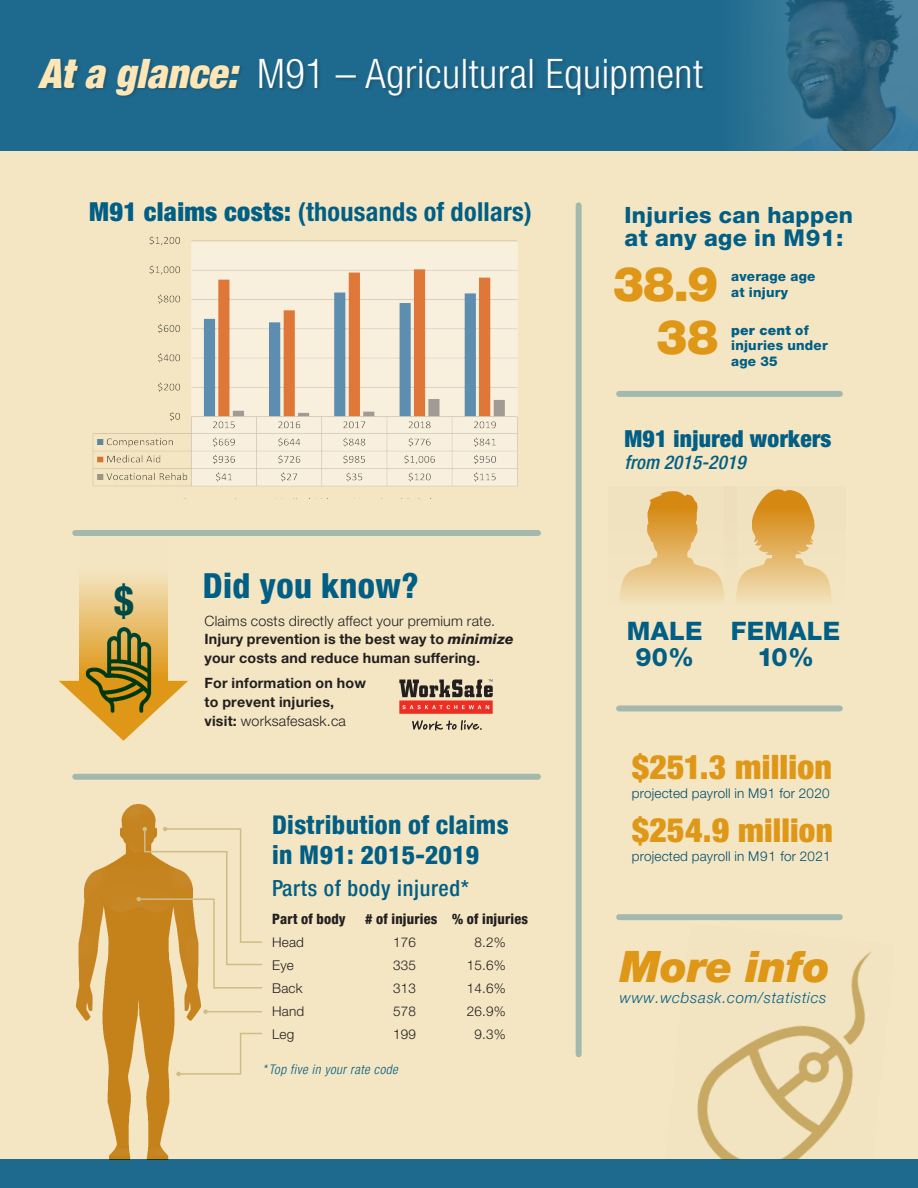
<style>
.page{position:relative;width:918px;height:1188px;background:#f4e6c3}
.page>*{position:absolute;margin:0;border:0;box-sizing:border-box;transform-origin:0 0}
.Paragraph_Style_2{font:900 46.95px "Helvetica Neue LT Pro";color:#df9717}
.Paragraph_Style_2-2{font:italic 900 43.2px "Helvetica Neue LT Pro";letter-spacing:-.01em;color:#df9717}
.t1{font:700 condensed 40.8px "Helvetica Neue LT Std";color:#015e84}
.t2{font:300 condensed 40.5px "Helvetica Neue LT Pro";letter-spacing:.015em;color:#fff}
.t3{font:italic 900 condensed 40.5px "Helvetica Neue LT Pro";color:#fee6b7}
.t4{font:800 condensed 34.5px "Helvetica Neue LT Pro";letter-spacing:.015em;color:#015e84}
.Paragraph_Style_2-3{font:900 condensed 33.75px "Helvetica Neue LT Std";letter-spacing:.005em;color:#df9717}
.Paragraph_Style_2-4{font:900 condensed 33px "Helvetica Neue LT Std";letter-spacing:.005em;color:#df9717}
.t5{font:700 condensed 26.25px "Helvetica Neue LT Std";letter-spacing:.01em;color:#015e84}
.t6{font:800 condensed 25.8px/29.1px "Helvetica Neue LT Pro";letter-spacing:.015em;color:#015e84}
.Paragraph_Style_2-5{font:800 25.5px "Helvetica Neue LT Std";letter-spacing:.015em;color:#015e84}
.Paragraph_Style_2-6{font:900 condensed 23.55px "Helvetica Neue LT Std";letter-spacing:.015em;color:#015e84}
.Paragraph_Style_2-7{font:800 23.25px "Helvetica Neue LT Std";letter-spacing:.015em;color:#015e84}
.Paragraph_Style_2-8{font:800 22.5px "Helvetica Neue LT Std";letter-spacing:.015em;color:#015e84}
.t7{font:500 condensed 22.2px "Helvetica Neue LT Pro";letter-spacing:.03em;color:#015e84}
.Paragraph_Style_2-9{font:italic 500 condensed 19.05px "Helvetica Neue LT Pro";letter-spacing:.01em;color:#015e84}
.Paragraph_Style_2-10{font:italic 300 15.15px "Helvetica Neue LT Pro";letter-spacing:.045em;color:#015e84}
.Paragraph_Style_2-11{font:700 14.25px/18.8px "Helvetica Neue LT Std";letter-spacing:.015em;color:#231f20}
.Paragraph_Style_2-12{font:800 condensed 14.25px "Helvetica Neue LT Pro";letter-spacing:.015em;color:#231f20}
.Paragraph_Style_2-13{font:300 13.5px "Helvetica Neue LT Std";letter-spacing:.015em;color:#014e6d}
.Paragraph_Style_2-14{font:300 13.5px "Helvetica Neue LT Std";letter-spacing:.015em;color:#231f20}
.Paragraph_Style_2-15{font:800 13.5px/15.8px "Helvetica Neue LT Std";letter-spacing:.015em;color:#015e84}
.t8{font:italic 300 condensed 13.2px "Helvetica Neue LT Pro";letter-spacing:.035em;color:#015e84}
.s1{font-weight:900}
.s2{font-weight:300}
.s3{font-family:"Helvetica Neue LT Pro";font-weight:800;font-style:italic}
.s4{font-family:"Helvetica Neue LT Pro";font-weight:900}
.s5{font-size:33.75px}
</style>
<div class="page">
<div style="left:0;top:0;width:918px;height:151px;background:#1d6a8e"></div>
<div style="left:0;top:1159px;width:918px;height:29px;background:#1d6a8e"></div>
<img style="left:745px;top:0;width:173px;height:151px">
<div style="left:576px;top:205px;width:6px;height:849px;background:#a3b9ae"></div>
<div style="left:75px;top:530px;width:463px;height:6px;background:#a3b9ae"></div>
<div style="left:75px;top:774px;width:463px;height:6px;background:#a3b9ae"></div>
<div style="left:619px;top:391px;width:221px;height:6px;background:#a3b9ae"></div>
<svg style="left:79px;top:576px;width:89px;height:105px;background:#edce90"></svg>
<svg style="left:59px;top:681px;width:129px;height:60px"></svg>
<img style="left:78px;top:619px;width:85px;height:107px">
<img style="left:620px;top:491px;width:104px;height:110px">
<img style="left:736px;top:489px;width:96px;height:112px">
<div style="left:619px;top:705px;width:221px;height:6px;background:#a3b9ae"></div>
<div style="left:619px;top:914px;width:221px;height:6px;background:#a3b9ae"></div>
<img style="left:77px;top:805px;width:123px;height:354px">
<svg style="left:137px;top:827px;width:126px;height:162px"></svg>
<hr style="left:206px;top:1011px;width:56px;height:1px;background:#d0bd83">
<svg style="left:203px;top:1009px;width:5px;height:5px"></svg>
<svg style="left:176px;top:1032px;width:87px;height:44px"></svg>
<img style="left:697px;top:951px;width:175px;height:208px">
<svg style="left:399px;top:679px;width:94px;height:35px"></svg>
<svg style="left:412px;top:720px;width:70px;height:11px"></svg>
<div style="left:37px;top:57px;width:208px;height:43px;background:#231f20;opacity:.28"></div>
<div style="left:259px;top:58px;width:449px;height:42px;background:#231f20;opacity:.28"></div>
<img style="left:92px;top:236px;width:426px;height:251px">
<p class="t3" style="left:38px;top:49px;width:200px">At a glance:</p>
<p class="t2" style="left:257px;top:50px;width:447px">M91 – Agricultural Equipment</p>
<p class="t5" style="left:89px;top:196px;width:444px"><span class="s1">M91 claims costs:</span> (thousands of dollars)</p>
<h3 class="t1" style="left:114px;top:575px;width:21px">$</h3>
<p class="t4" style="left:203px;top:565px;width:217px">Did you know?</p>
<p class="Paragraph_Style_2-11" style="left:204px;top:611px;width:311px"><span class="s2">Claims costs directly affect your premium rate.<br></span>Injury prevention is the best way to <span class="s3">minimize </span>your costs and reduce human suffering.</p>
<p class="Paragraph_Style_2-11" style="left:204px;top:674px;width:163px">For information on how to prevent injuries, visit: <span class="s2">worksafesask.ca</span></p>
<p class="t6" style="left:272px;top:810px;width:238px">Distribution of claims in M91: 2015-2019</p>
<p class="t7" style="left:272px;top:875px;width:198px">Parts of body injured*</p>
<p class="Paragraph_Style_2-12" style="left:272px;top:910px;width:75px">Part of body</p>
<p class="Paragraph_Style_2-12" style="left:365px;top:910px;width:164px"># of injuries % of injuries</p>
<p class="Paragraph_Style_2-14" style="left:272px;top:934px;width:33px">Head</p>
<p class="Paragraph_Style_2-14" style="left:393px;top:934px;width:24px">176</p>
<p class="Paragraph_Style_2-14" style="left:474px;top:934px;width:33px">8.2%</p>
<p class="Paragraph_Style_2-14" style="left:272px;top:957px;width:23px">Eye</p>
<p class="Paragraph_Style_2-14" style="left:393px;top:957px;width:24px">335</p>
<p class="Paragraph_Style_2-14" style="left:467px;top:957px;width:41px">15.6%</p>
<p class="Paragraph_Style_2-14" style="left:272px;top:980px;width:32px">Back</p>
<p class="Paragraph_Style_2-14" style="left:393px;top:980px;width:24px">313</p>
<p class="Paragraph_Style_2-14" style="left:467px;top:980px;width:41px">14.6%</p>
<p class="Paragraph_Style_2-14" style="left:272px;top:1003px;width:34px">Hand</p>
<p class="Paragraph_Style_2-14" style="left:393px;top:1003px;width:24px">578</p>
<p class="Paragraph_Style_2-14" style="left:467px;top:1003px;width:41px">26.9%</p>
<p class="Paragraph_Style_2-14" style="left:272px;top:1026px;width:24px">Leg</p>
<p class="Paragraph_Style_2-14" style="left:393px;top:1026px;width:24px">199</p>
<p class="Paragraph_Style_2-14" style="left:474px;top:1026px;width:33px">9.3%</p>
<p class="t8" style="left:262px;top:1062px;width:137px">* Top five in your rate code</p>
<p class="Paragraph_Style_2-8" style="left:625px;top:202px;width:230px">Injuries can happen</p>
<p class="Paragraph_Style_2-7" style="left:625px;top:224px;width:220px">at any age in M91:</p>
<p class="Paragraph_Style_2" style="left:613px;top:256px;width:107px">38.9</p>
<p class="Paragraph_Style_2" style="left:656px;top:309px;width:64px">38</p>
<p class="Paragraph_Style_2-15" style="left:731px;top:269px;width:86px">average age at injury</p>
<p class="Paragraph_Style_2-15" style="left:731px;top:322px;width:98px"><span class="s4">per cent</span> of injuries under age 35</p>
<p class="Paragraph_Style_2-6" style="left:625px;top:424px;width:208px">M91 injured workers</p>
<p class="Paragraph_Style_2-9" style="left:625px;top:451px;width:123px">from 2015-2019</p>
<p class="Paragraph_Style_2-5" style="left:627px;top:616px;width:77px">MALE</p>
<p class="Paragraph_Style_2-5" style="left:635px;top:642px;width:60px">90%</p>
<p class="Paragraph_Style_2-5" style="left:731px;top:616px;width:111px">FEMALE</p>
<p class="Paragraph_Style_2-5" style="left:757px;top:642px;width:59px">10%</p>
<p class="Paragraph_Style_2-3" style="left:632px;top:746px;width:202px">$251.3 million</p>
<p class="Paragraph_Style_2-13" style="left:632px;top:785px;width:199px">projected payroll in M91 for 2020</p>
<p class="Paragraph_Style_2-4" style="left:632px;top:810px;width:203px"><span class="s5">$254.9</span> million</p>
<p class="Paragraph_Style_2-13" style="left:632px;top:848px;width:200px">projected payroll in M91 for 2021</p>
<p class="Paragraph_Style_2-2" style="left:620px;top:941px;width:212px">More info</p>
<p class="Paragraph_Style_2-10" style="left:620px;top:989px;width:208px">www.wcbsask.com/statistics</p>
</div>
